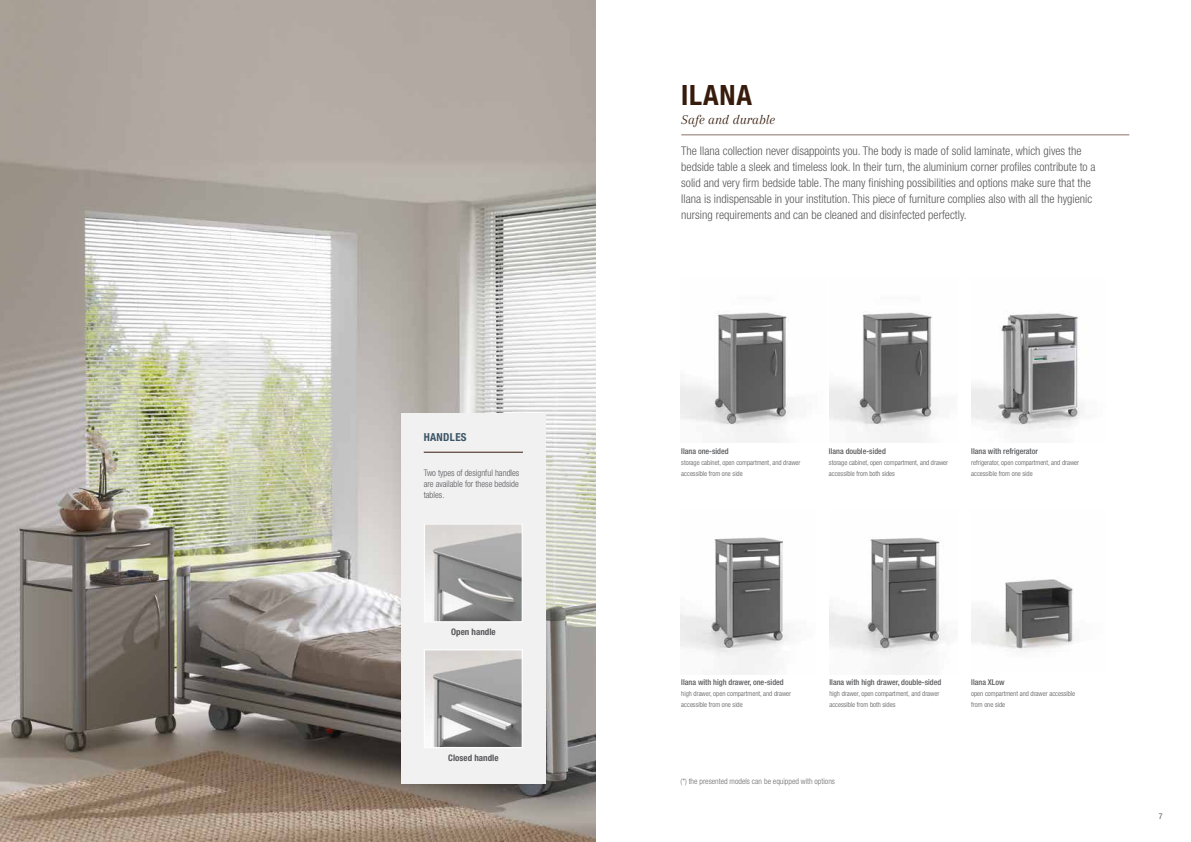
<style>
.page{position:relative;width:1191px;height:842px;background:#fff}
.page>*{position:absolute;margin:0;border:0;box-sizing:border-box;transform-origin:0 0}
.t1{font:700 condensed 28px "Helvetica Neue LT Std";letter-spacing:.03em;color:#371b0b}
.t2{font:italic 14px "Arapey";color:#371b0b}
.t3{font:300 condensed 12px/16px "Helvetica Neue LT Std";color:#58595b}
.t4{font:700 condensed 11px "Helvetica Neue LT Std";letter-spacing:.03em;color:#3b5565}
.t5{font:300 condensed 9px/11px "Helvetica Neue LT Std";color:#58595b;text-align:justify}
.t6{font:700 condensed 9px "Helvetica Neue LT Std";color:#58595b}
.t7{font:500 condensed 8px "Helvetica Neue LT Std";color:#58595b}
.t8{font:300 condensed 8px "Helvetica Neue LT Std";color:#6d6e71}
.t9{font:condensed 8px "Helvetica Neue LT Std";color:#58595b}
.t10{font:300 condensed 7px/11px "Helvetica Neue LT Std";color:#58595b}
</style>
<div class="page">
<img style="left:0;top:0;width:595px;height:842px">
<img style="left:680px;top:312px;width:111px;height:131px">
<img style="left:829px;top:312px;width:109px;height:131px">
<img style="left:971px;top:313px;width:111px;height:118px">
<img style="left:680px;top:537px;width:108px;height:137px">
<img style="left:829px;top:538px;width:117px;height:136px">
<img style="left:971px;top:579px;width:103px;height:73px">
<div style="left:401px;top:413px;width:145px;height:371px;background:#f1f1f2"></div>
<img style="left:426px;top:651px;width:95px;height:95px">
<div style="left:424px;top:649px;width:99px;height:99px;border:1px solid #fff"></div>
<img style="left:426px;top:525px;width:95px;height:95px">
<div style="left:424px;top:523px;width:99px;height:99px;border:1px solid #fff"></div>
<hr style="left:681px;top:135px;width:448px;height:1px;background:#887167">
<hr style="left:424px;top:452px;width:99px;height:1px;background:#371b0b">
<p class="t4" style="left:424px;top:430px;width:44px">HANDLES</p>
<p class="t5" style="left:424px;top:467px;width:97px">Two types of designful handles are available for these bedside tables.</p>
<p class="t6" style="left:451px;top:627px;width:46px">Open handle</p>
<p class="t6" style="left:448px;top:753px;width:52px">Closed handle</p>
<h1 class="t1" style="left:681px;top:78px;width:72px">ILANA</h1>
<p class="t2" style="left:681px;top:112px;width:95px">Safe and durable</p>
<p class="t3" style="left:681px;top:142px;width:416px">The Ilana collection never disappoints you. The body is made of solid laminate, which gives the bedside table a sleek and timeless look. In their turn, the aluminium corner profiles contribute to a solid and very firm bedside table. The many finishing possibilities and options make sure that the Ilana is indispensable in your institution. This piece of furniture complies also with all the hygienic nursing requirements and can be cleaned and disinfected perfectly.</p>
<p class="t7" style="left:681px;top:446px;width:49px">Ilana one-sided</p>
<p class="t10" style="left:681px;top:457px;width:121px">storage cabinet, open compartment, and drawer accessible from one side</p>
<p class="t7" style="left:829px;top:446px;width:58px">Ilana double-sided</p>
<p class="t10" style="left:829px;top:457px;width:121px">storage cabinet, open compartment, and drawer accessible from both sides</p>
<p class="t7" style="left:971px;top:446px;width:68px">Ilana with refrigerator</p>
<p class="t10" style="left:971px;top:457px;width:109px">refrigerator, open compartment, and drawer accessible from one side</p>
<p class="t7" style="left:681px;top:677px;width:104px">Ilana with high drawer, one-sided</p>
<p class="t10" style="left:681px;top:688px;width:111px">high drawer, open compartment, and drawer accessible from one side</p>
<p class="t7" style="left:829px;top:677px;width:113px">Ilana with high drawer, double-sided</p>
<p class="t10" style="left:829px;top:688px;width:111px">high drawer, open compartment, and drawer accessible from both sides</p>
<p class="t8" style="left:680px;top:776px;width:156px">(*) the presented models can be equipped with options</p>
<p class="t7" style="left:971px;top:677px;width:35px">Ilana XLow</p>
<p class="t10" style="left:971px;top:688px;width:105px">open compartment and drawer accessible from one side</p>
<p class="t9" style="left:1158px;top:812px;width:5px">7</p>
</div>
